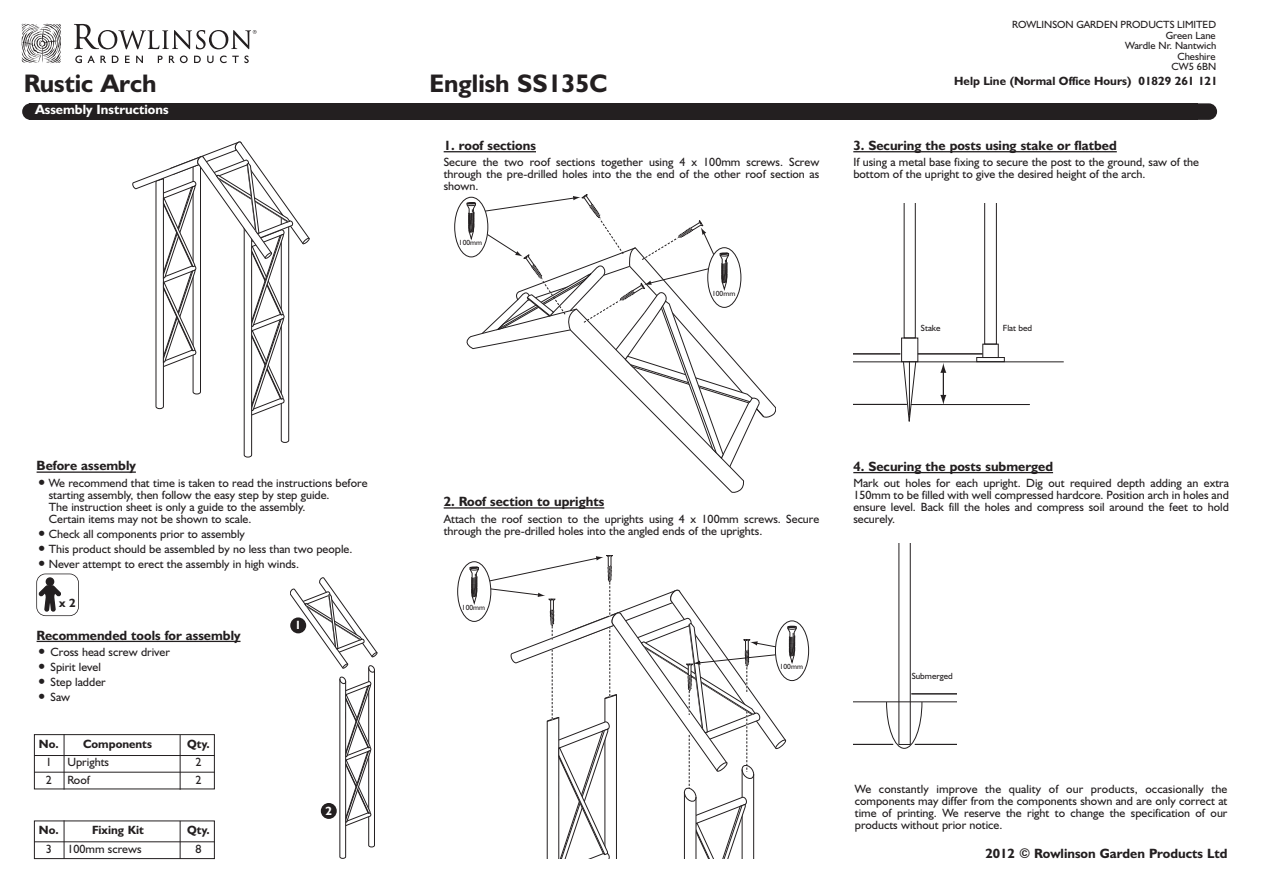
<style>
.page{position:relative;width:1263px;height:893px;background:#fff}
.page>*{position:absolute;margin:0;border:0;box-sizing:border-box;transform-origin:0 0}
.t1{font:700 25.5px "Humanist 521 BT";color:#231f20}
.t2{font:700 13.5px "Humanist 521 BT";color:#231f20}
.t3{font:700 13.5px "Humanist 521 BT";color:#fff}
.t4{font:12px/12px "Humanist 521 BT";color:#231f20;text-align:justify}
.t5{font:700 12px "Humanist 521 BT";color:#231f20}
.t6{font:700 12px "Humanist 521 BT";color:#fff}
.t7{font:10.5px/10.5px "Humanist 521 BT";color:#231f20;text-align:right}
.t8{font:9px "Humanist 521 BT";color:#231f20}
.t9{font:7.5px "Humanist 521 BT";color:#231f20}
.s1{font-size:18px}
</style>
<div class="page">
<div style="left:34px;top:820px;width:181px;height:39px;border:1px solid #231f20"></div>
<hr style="left:64px;top:820px;width:1px;height:39px;background:#231f20">
<hr style="left:34px;top:841px;width:181px;height:1px;background:#231f20">
<div style="left:34px;top:734px;width:181px;height:55px;border:1px solid #231f20"></div>
<hr style="left:64px;top:734px;width:1px;height:56px;background:#231f20">
<hr style="left:34px;top:755px;width:181px;height:1px;background:#231f20">
<hr style="left:34px;top:772px;width:181px;height:1px;background:#231f20">
<hr style="left:180px;top:735px;width:1px;height:55px;background:#231f20">
<hr style="left:180px;top:821px;width:1px;height:38px;background:#231f20">
<svg style="left:133px;top:142px;width:176px;height:315px"></svg>
<svg style="left:290px;top:578px;width:87px;height:280px"></svg>
<div style="left:46px;top:578px;width:8px;height:7px;background:#231f20;border-radius:50%"></div>
<div style="left:46px;top:577px;width:8px;height:9px;border:2px solid #231f20;border-radius:50%"></div>
<svg style="left:39px;top:584px;width:22px;height:28px"></svg>
<div style="left:36px;top:574px;width:43px;height:42px;border:2px solid #231f20;border-radius:9px"></div>
<div style="left:321px;top:803px;width:16px;height:16px;background:#231f20;border-radius:50%"></div>
<div style="left:290px;top:617px;width:16px;height:16px;background:#231f20;border-radius:50%"></div>
<hr style="left:444px;top:151px;width:92px;height:1px;background:#231f20">
<hr style="left:853px;top:151px;width:264px;height:1px;background:#231f20">
<hr style="left:853px;top:404px;width:54px;height:1px;background:#231f20">
<hr style="left:911px;top:404px;width:119px;height:1px;background:#231f20">
<hr style="left:853px;top:362px;width:211px;height:1px;background:#231f20">
<svg style="left:984px;top:204px;width:12px;height:140px"></svg>
<div style="left:976px;top:357px;width:28px;height:5px;border:1px solid #231f20"></div>
<svg style="left:904px;top:204px;width:11px;height:134px"></svg>
<svg style="left:903px;top:362px;width:13px;height:60px"></svg>
<hr style="left:909px;top:361px;width:1px;height:54px;background:#231f20">
<svg style="left:940px;top:363px;width:6px;height:41px"></svg>
<hr style="left:918px;top:354px;width:64px;height:1px;background:#231f20">
<hr style="left:853px;top:354px;width:47px;height:1px;background:#231f20">
<div style="left:901px;top:338px;width:17px;height:24px;border:1px solid #231f20"></div>
<div style="left:983px;top:344px;width:15px;height:14px;border:1px solid #231f20"></div>
<hr style="left:853px;top:472px;width:200px;height:1px;background:#231f20">
<hr style="left:915px;top:744px;width:42px;height:1px;background:#231f20">
<hr style="left:853px;top:702px;width:104px;height:1px;background:#231f20">
<hr style="left:911px;top:694px;width:46px;height:1px;background:#231f20">
<svg style="left:886px;top:543px;width:36px;height:206px"></svg>
<hr style="left:853px;top:744px;width:40px;height:1px;background:#231f20">
<hr style="left:37px;top:471px;width:99px;height:2px;background:#231f20">
<hr style="left:37px;top:641px;width:203px;height:1px;background:#231f20">
<svg style="left:460px;top:194px;width:304px;height:273px"></svg>
<svg style="left:775px;top:621px;width:34px;height:60px"></svg>
<svg style="left:466px;top:555px;width:337px;height:304px"></svg>
<div style="left:22px;top:103px;width:33px;height:17px;background:#231f20;border-radius:8px"></div>
<div style="left:30px;top:103px;width:1168px;height:17px;background:#231f20"></div>
<div style="left:1185px;top:103px;width:32px;height:17px;background:#231f20;border-radius:8px"></div>
<hr style="left:444px;top:507px;width:160px;height:2px;background:#231f20">
<svg style="left:22px;top:24px;width:39px;height:39px"></svg>
<svg style="left:75px;top:56px;width:31px;height:7px"></svg>
<svg style="left:112px;top:56px;width:7px;height:7px"></svg>
<svg style="left:125px;top:56px;width:5px;height:7px"></svg>
<svg style="left:136px;top:56px;width:7px;height:7px"></svg>
<svg style="left:158px;top:56px;width:5px;height:7px"></svg>
<svg style="left:169px;top:56px;width:19px;height:7px"></svg>
<svg style="left:194px;top:56px;width:7px;height:7px"></svg>
<svg style="left:207px;top:56px;width:7px;height:7px"></svg>
<svg style="left:220px;top:56px;width:29px;height:7px"></svg>
<svg style="left:74px;top:24px;width:182px;height:25px"></svg>
<h1 class="t1" style="left:24px;top:74px;width:134px">Rustic Arch</h1>
<p class="t3" style="left:35px;top:105px;width:135px">Assembly Instructions</p>
<p class="t2" style="left:37px;top:461px;width:101px">Before assembly</p>
<p class="t4" style="left:49px;top:478px;width:320px;text-align:left;text-indent:-12px"><span class="s1">•</span>We recommend that time is taken to read the instructions before starting assembly, then follow the easy step by step guide.<br>The instruction sheet is only a guide to the assembly.<br>Certain items may not be shown to scale.</p>
<p class="t4" style="left:37px;top:529px;width:210px"><span class="s1">•</span>Check all components prior to assembly</p>
<p class="t4" style="left:37px;top:544px;width:317px"><span class="s1">•</span>This product should be assembled by no less than two people.</p>
<p class="t4" style="left:37px;top:559px;width:264px"><span class="s1">•</span>Never attempt to erect the assembly in high winds.</p>
<p class="t5" style="left:59px;top:599px;width:18px">x 2</p>
<p class="t2" style="left:37px;top:630px;width:205px">Recommended tools for assembly</p>
<p class="t4" style="left:37px;top:647px;width:135px"><span class="s1">•</span> Cross head screw driver</p>
<p class="t4" style="left:37px;top:662px;width:66px"><span class="s1">•</span> Spirit level</p>
<p class="t4" style="left:37px;top:677px;width:71px"><span class="s1">•</span> Step ladder</p>
<p class="t4" style="left:37px;top:692px;width:35px"><span class="s1">•</span> Saw</p>
<p class="t5" style="left:39px;top:739px;width:115px">No. Components</p>
<p class="t5" style="left:187px;top:739px;width:24px">Qty.</p>
<p class="t4" style="left:46px;top:758px;width:8px">1</p>
<p class="t4" style="left:67px;top:758px;width:43px">Uprights</p>
<p class="t4" style="left:195px;top:758px;width:8px">2</p>
<p class="t4" style="left:46px;top:775px;width:8px">2</p>
<p class="t4" style="left:67px;top:775px;width:24px">Roof</p>
<p class="t4" style="left:195px;top:775px;width:8px">2</p>
<p class="t5" style="left:39px;top:826px;width:21px">No.</p>
<p class="t5" style="left:92px;top:826px;width:53px">Fixing Kit</p>
<p class="t5" style="left:187px;top:826px;width:24px">Qty.</p>
<p class="t4" style="left:46px;top:844px;width:8px">3</p>
<p class="t4" style="left:67px;top:844px;width:76px">100mm screws</p>
<p class="t4" style="left:195px;top:844px;width:8px">8</p>
<p class="t6" style="left:295px;top:621px;width:8px">1</p>
<p class="t6" style="left:325px;top:806px;width:8px">2</p>
<p class="t7" style="left:1012px;top:21px;width:206px">ROWLINSON GARDEN PRODUCTS LIMITED<br>Green Lane<br>Wardle Nr. Nantwich<br>Cheshire<br>CW5 6BN</p>
<h1 class="t1" style="left:430px;top:75px;width:179px">English SS135C</h1>
<p class="t5" style="left:954px;top:77px;width:265px">Help Line (Normal Office Hours) 01829 261 121</p>
<p class="t2" style="left:444px;top:141px;width:94px">1. roof sections</p>
<p class="t4" style="left:444px;top:158px;width:377px">Secure the two roof sections together using 4 x 100mm screws. Screw through the pre-drilled holes into the the end of the other roof section as shown.</p>
<p class="t9" style="left:459px;top:240px;width:25px">100mm</p>
<p class="t9" style="left:712px;top:291px;width:25px">100mm</p>
<p class="t2" style="left:853px;top:141px;width:265px">3. Securing the posts using stake or flatbed</p>
<p class="t4" style="left:853px;top:158px;width:347px">If using a metal base fixing to secure the post to the ground, saw of the bottom of the upright to give the desired height of the arch.</p>
<p class="t8" style="left:921px;top:325px;width:21px">Stake</p>
<p class="t8" style="left:1003px;top:325px;width:31px">Flat bed</p>
<p class="t2" style="left:444px;top:497px;width:162px">2. Roof section to uprights</p>
<p class="t4" style="left:444px;top:514px;width:377px">Attach the roof section to the uprights using 4 x 100mm screws. Secure through the pre-drilled holes into the angled ends of the uprights.</p>
<p class="t9" style="left:462px;top:605px;width:25px">100mm</p>
<p class="t9" style="left:780px;top:664px;width:25px">100mm</p>
<p class="t2" style="left:853px;top:462px;width:201px">4. Securing the posts submerged</p>
<p class="t4" style="left:853px;top:478px;width:377px">Mark out holes for each upright. Dig out required depth adding an extra 150mm to be filled with well compressed hardcore. Position arch in holes and ensure level. Back fill the holes and compress soil around the feet to hold securely.</p>
<p class="t8" style="left:912px;top:673px;width:43px">Submerged</p>
<p class="t4" style="left:855px;top:784px;width:374px">We constantly improve the quality of our products, occasionally the components may differ from the components shown and are only correct at time of printing. We reserve the right to change the specification of our products without prior notice.</p>
<p class="t2" style="left:985px;top:849px;width:243px">2012 © Rowlinson Garden Products Ltd</p>
</div>
